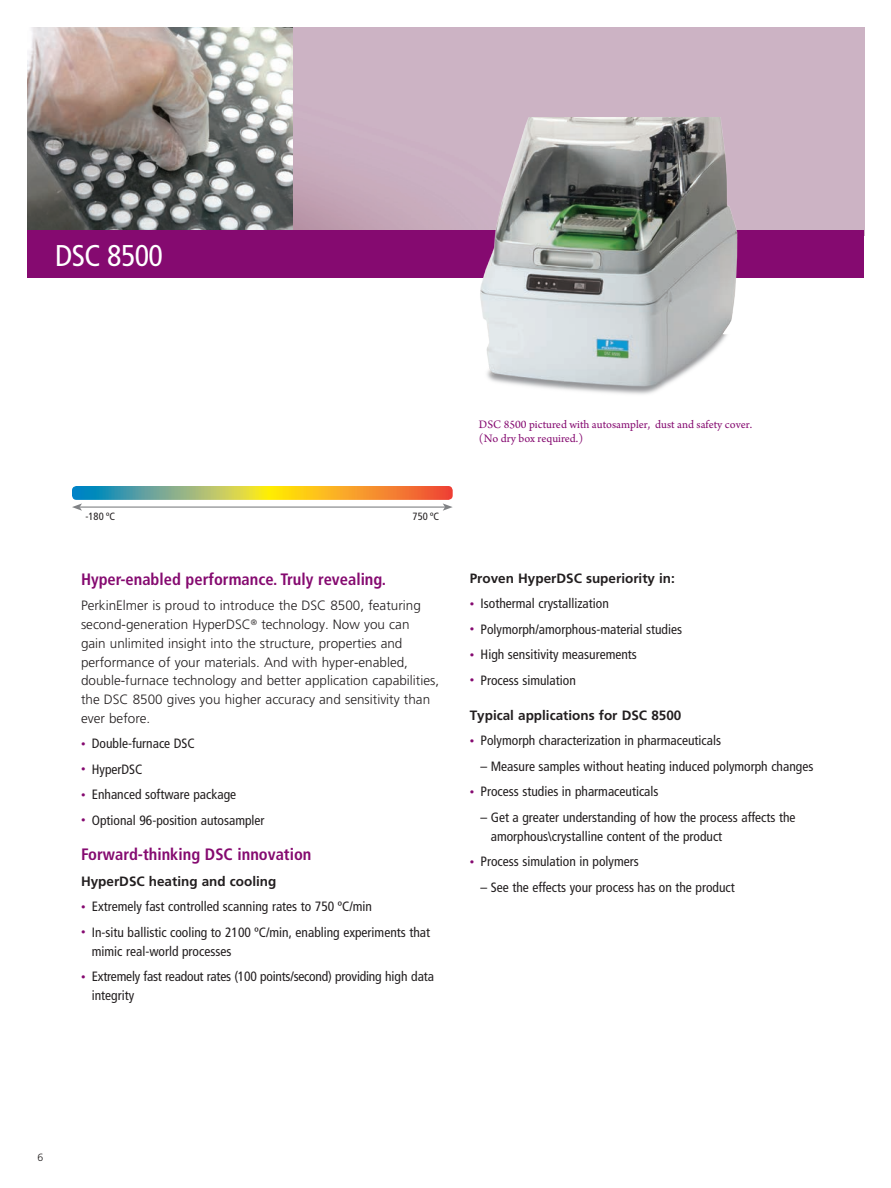
<style>
.page{position:relative;width:891px;height:1188px;background:#fff}
.page>*{position:absolute;margin:0;border:0;box-sizing:border-box;transform-origin:0 0}
.CalloutBold{font:condensed 30px "Frutiger LT Com";letter-spacing:-.02em;color:#fff}
.Intro_Sub{font:700 condensed 16.5px "Frutiger LT Com";color:#850a70}
.Copy_-_Paragraphs{font:condensed 13.5px/18.8px "Frutiger LT Com";color:#231f20}
.Copy_-_Paragraphs-2{font:300 13.5px/18.8px "Frutiger";color:#231f20}
.Copy_-_Paragraphs-3{font:700 13.5px "Frutiger";color:#231f20}
.Copy_-_Captions{font:12px/13.5px "Arno Pro";color:#850a70}
.t1{font:condensed 10.5px "Frutiger LT Com";color:#231f20}
.t2{font:300 10.5px "Frutiger";color:#231f20}
.s1{font-size:9px;color:#850a70}
</style>
<div class="page">
<img style="left:292px;top:27px;width:572px;height:203px">
<img style="left:27px;top:27px;width:265px;height:203px">
<div style="left:27px;top:230px;width:837px;height:48px;background:#850a70"></div>
<svg style="left:72px;top:486px;width:381px;height:25px"></svg>
<img style="left:466px;top:118px;width:289px;height:277px">
<p class="CalloutBold" style="left:55px;top:238px;width:109px">DSC 8500</p>
<p class="t1" style="left:86px;top:510px;width:31px">-180 ºC</p>
<p class="t1" style="left:413px;top:510px;width:28px">750 ºC</p>
<p class="Intro_Sub" style="left:81px;top:569px;width:307px">Hyper-enabled performance. Truly revealing.</p>
<p class="Copy_-_Paragraphs-2" style="left:81px;top:596px;width:360px">PerkinElmer is proud to introduce the DSC 8500, featuring second-generation HyperDSC<sup>®</sup> technology. Now you can<br>gain unlimited insight into the structure, properties and performance of your materials. And with hyper-enabled, double-furnace technology and better application capabilities, the DSC 8500 gives you higher accuracy and sensitivity than ever before.</p>
<p class="Copy_-_Paragraphs" style="left:81px;top:734px;width:115px"><span class="s1">•</span> Double-furnace DSC</p>
<p class="Copy_-_Paragraphs" style="left:81px;top:760px;width:63px"><span class="s1">•</span> HyperDSC</p>
<p class="Copy_-_Paragraphs" style="left:81px;top:785px;width:157px"><span class="s1">•</span> Enhanced software package</p>
<p class="Copy_-_Paragraphs" style="left:81px;top:811px;width:185px"><span class="s1">•</span> Optional 96-position autosampler</p>
<p class="Intro_Sub" style="left:81px;top:845px;width:232px">Forward-thinking DSC innovation</p>
<p class="Copy_-_Paragraphs-3" style="left:81px;top:873px;width:197px">HyperDSC heating and cooling</p>
<p class="Copy_-_Paragraphs" style="left:81px;top:898px;width:293px"><span class="s1">•</span> Extremely fast controlled scanning rates to 750 ºC/min</p>
<p class="Copy_-_Paragraphs" style="left:92px;top:923px;width:340px;text-indent:-11px"><span class="s1">•</span> In-situ ballistic cooling to 2100 ºC/min, enabling experiments that mimic real-world processes</p>
<p class="Copy_-_Paragraphs" style="left:92px;top:967px;width:344px;text-indent:-11px"><span class="s1">•</span> Extremely fast readout rates (100 points/second) providing high data integrity</p>
<p class="Copy_-_Captions" style="left:479px;top:418px;width:275px">DSC 8500 pictured with autosampler, dust and safety cover. (No dry box required.)</p>
<p class="Copy_-_Paragraphs-3" style="left:470px;top:570px;width:207px">Proven HyperDSC superiority in:</p>
<p class="Copy_-_Paragraphs" style="left:470px;top:594px;width:141px"><span class="s1">•</span> Isothermal crystallization</p>
<p class="Copy_-_Paragraphs" style="left:470px;top:620px;width:214px"><span class="s1">•</span> Polymorph/amorphous-material studies</p>
<p class="Copy_-_Paragraphs" style="left:470px;top:645px;width:169px"><span class="s1">•</span> High sensitivity measurements</p>
<p class="Copy_-_Paragraphs" style="left:470px;top:671px;width:108px"><span class="s1">•</span> Process simulation</p>
<p class="Copy_-_Paragraphs-3" style="left:470px;top:707px;width:213px">Typical applications for DSC 8500</p>
<p class="Copy_-_Paragraphs" style="left:470px;top:731px;width:253px"><span class="s1">•</span> Polymorph characterization in pharmaceuticals</p>
<p class="Copy_-_Paragraphs" style="left:480px;top:757px;width:334px">– Measure samples without heating induced polymorph changes</p>
<p class="Copy_-_Paragraphs" style="left:470px;top:782px;width:190px"><span class="s1">•</span> Process studies in pharmaceuticals</p>
<p class="Copy_-_Paragraphs" style="left:491px;top:808px;width:306px;text-indent:-10px">– Get a greater understanding of how the process affects the amorphous\crystalline content of the product</p>
<p class="Copy_-_Paragraphs" style="left:470px;top:852px;width:170px"><span class="s1">•</span> Process simulation in polymers</p>
<p class="Copy_-_Paragraphs" style="left:480px;top:878px;width:256px">– See the effects your process has on the product</p>
<p class="t2" style="left:38px;top:1151px;width:7px">6</p>
</div>
